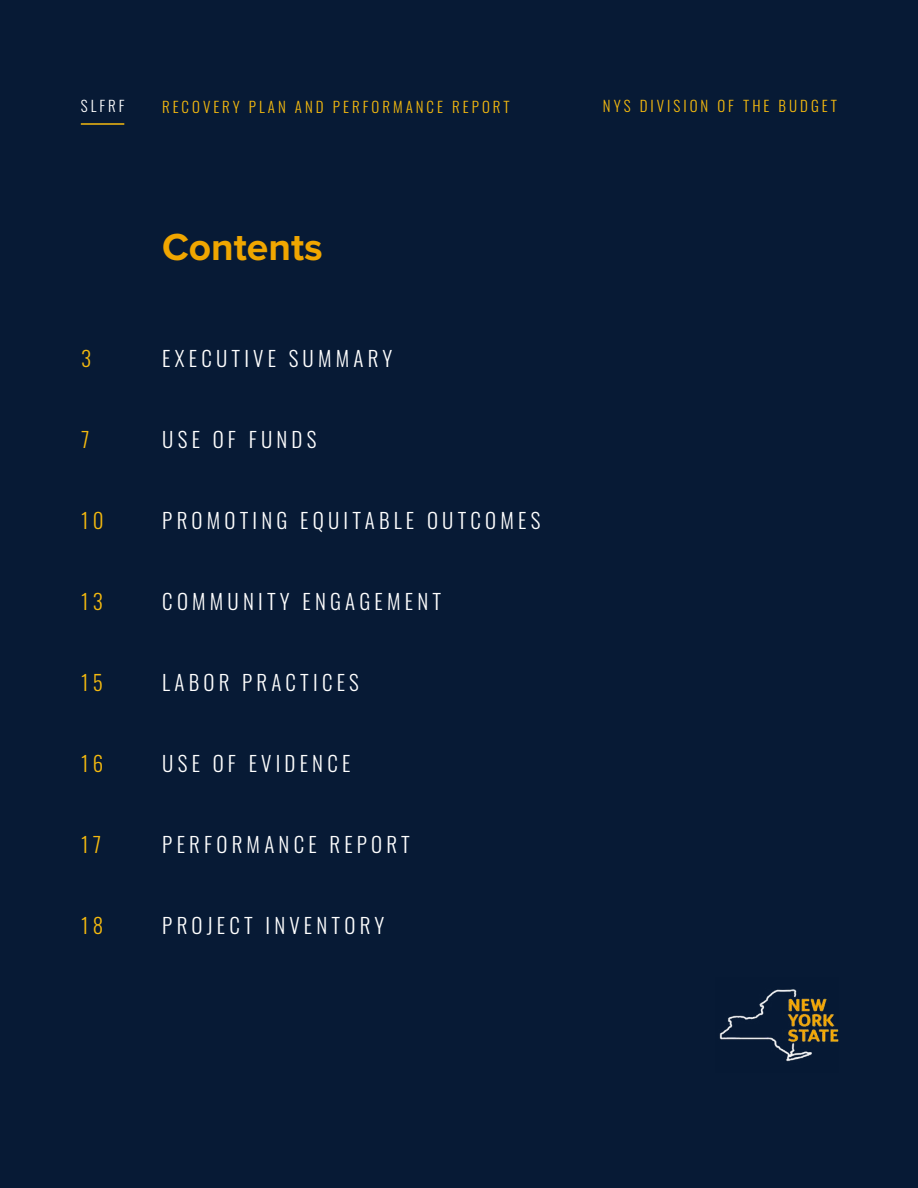
<style>
.page{position:relative;width:918px;height:1188px;background:#071a35}
.page>*{position:absolute;margin:0;border:0;box-sizing:border-box;transform-origin:0 0}
.t1{font:700 39px "Proxima Nova";color:#f0a600}
.Body{font:21px "Oswald";letter-spacing:.2em;color:#fff}
.Body-2{font:21px "Oswald";letter-spacing:.2em;color:#f5ba0f}
.t2{font:15px "Oswald";letter-spacing:.2em;color:#f5ba0f}
.Body-3{font:15px "Oswald";letter-spacing:.2em;color:#fff}
</style>
<div class="page">
<img style="left:719px;top:989px;width:119px;height:73px">
<hr style="left:81px;top:123px;width:43px;height:2px;background:#f5ba0f">
<p class="Body-3" style="left:81px;top:93px;width:45px">SLFRF</p>
<p class="t2" style="left:162px;top:93px;width:349px">RECOVERY PLAN AND PERFORMANCE REPORT</p>
<p class="t2" style="left:603px;top:93px;width:236px">NYS DIVISION OF THE BUDGET</p>
<p class="t1" style="left:162px;top:229px;width:162px">Contents</p>
<p class="Body-2" style="left:81px;top:340px;width:12px">3</p>
<p class="Body" style="left:162px;top:340px;width:232px">EXECUTIVE SUMMARY</p>
<p class="Body-2" style="left:81px;top:421px;width:10px">7</p>
<p class="Body" style="left:162px;top:421px;width:156px">USE OF FUNDS</p>
<p class="Body-2" style="left:81px;top:502px;width:24px">10</p>
<p class="Body" style="left:162px;top:502px;width:380px">PROMOTING EQUITABLE OUTCOMES</p>
<p class="Body-2" style="left:81px;top:583px;width:24px">13</p>
<p class="Body" style="left:162px;top:583px;width:280px">COMMUNITY ENGAGEMENT</p>
<p class="Body-2" style="left:81px;top:664px;width:23px">15</p>
<p class="Body" style="left:162px;top:664px;width:198px">LABOR PRACTICES</p>
<p class="Body-2" style="left:81px;top:745px;width:24px">16</p>
<p class="Body" style="left:162px;top:745px;width:190px">USE OF EVIDENCE</p>
<p class="Body-2" style="left:81px;top:826px;width:22px">17</p>
<p class="Body" style="left:162px;top:826px;width:249px">PERFORMANCE REPORT</p>
<p class="Body-2" style="left:81px;top:907px;width:24px">18</p>
<p class="Body" style="left:162px;top:907px;width:224px">PROJECT INVENTORY</p>
</div>
